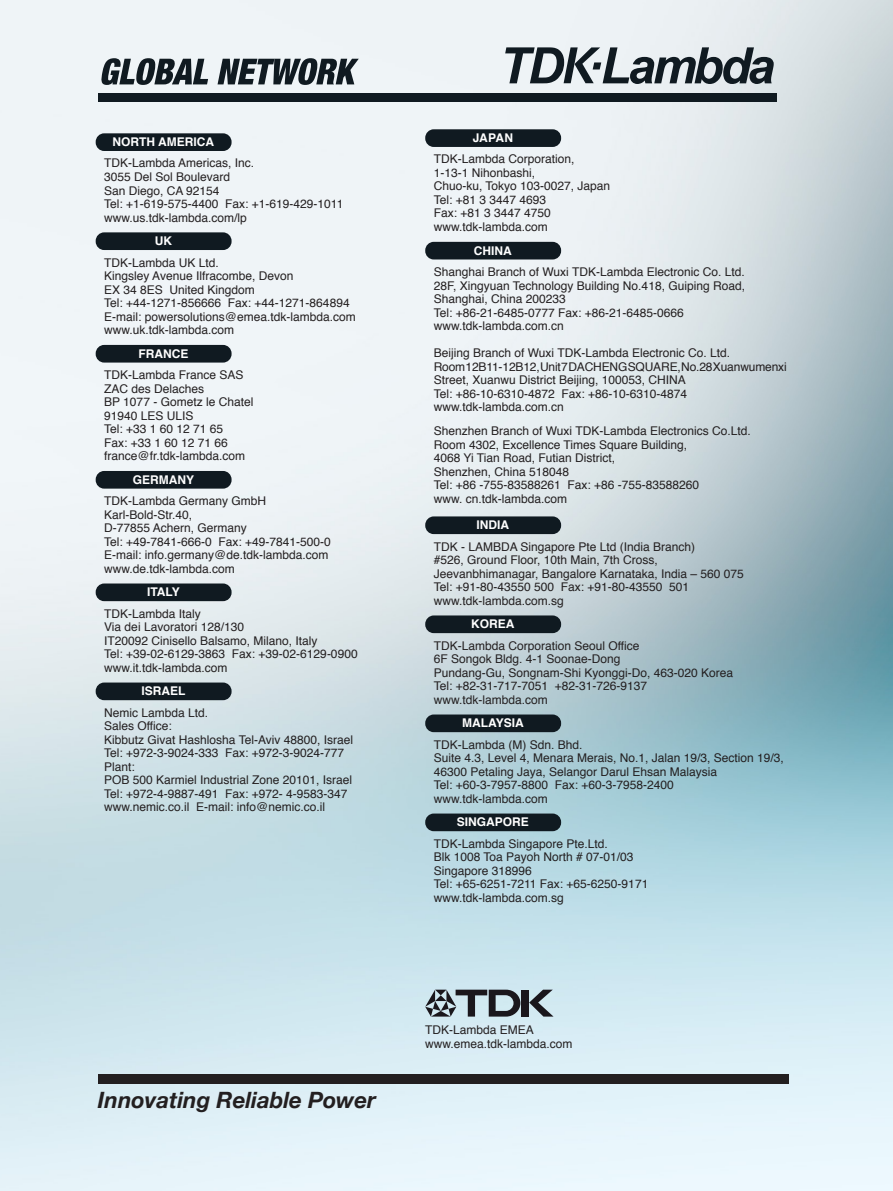
<style>
.page{position:relative;width:893px;height:1191px;background:#fff}
.page>*{position:absolute;margin:0;border:0;box-sizing:border-box;transform-origin:0 0}
.t1{font:italic 700 22.5px "Helvetica Neue";color:#231f20}
.t2{font:12px/13.5px "Helvetica";color:#231f20}
.t3{font:700 12px "Helvetica";color:#fff}
</style>
<div class="page">
<img style="left:0;top:0;width:893px;height:1191px">
<svg style="left:529px;top:989px;width:24px;height:27px"></svg>
<svg style="left:425px;top:989px;width:95px;height:27px;background:#7c888e"></svg>
<div style="left:522px;top:989px;width:7px;height:27px;background:#1a171c"></div>
<div style="left:98px;top:1074px;width:690px;height:10px;background:#231f20"></div>
<div style="left:98px;top:93px;width:679px;height:8px;background:#101a21"></div>
<svg style="left:100px;top:58px;width:108px;height:27px"></svg>
<svg style="left:218px;top:58px;width:141px;height:27px"></svg>
<svg style="left:505px;top:47px;width:269px;height:37px;background:#888f94"></svg>
<div style="left:96px;top:133px;width:136px;height:18px;background:#101a21;border-radius:9px"></div>
<div style="left:96px;top:232px;width:136px;height:18px;background:#101a21;border-radius:9px"></div>
<div style="left:96px;top:345px;width:136px;height:17px;background:#101a21;border-radius:9px"></div>
<div style="left:96px;top:471px;width:136px;height:17px;background:#101a21;border-radius:9px"></div>
<div style="left:96px;top:583px;width:136px;height:18px;background:#101a21;border-radius:9px"></div>
<div style="left:96px;top:682px;width:136px;height:18px;background:#101a21;border-radius:9px"></div>
<div style="left:425px;top:129px;width:136px;height:18px;background:#101a21;border-radius:9px"></div>
<div style="left:425px;top:242px;width:136px;height:17px;background:#101a21;border-radius:9px"></div>
<div style="left:425px;top:516px;width:136px;height:18px;background:#101a21;border-radius:9px"></div>
<div style="left:425px;top:615px;width:136px;height:18px;background:#101a21;border-radius:9px"></div>
<div style="left:425px;top:714px;width:136px;height:18px;background:#101a21;border-radius:9px"></div>
<div style="left:425px;top:813px;width:136px;height:18px;background:#101a21;border-radius:9px"></div>
<p class="t3" style="left:113px;top:131px;width:103px">NORTH AMERICA</p>
<p class="t2" style="left:104px;top:156px;width:241px">TDK-Lambda Americas, Inc.<br>3055 Del Sol Boulevard<br>San Diego, CA 92154<br>Tel: +1-619-575-4400 Fax: +1-619-429-1011 www.us.tdk-lambda.com/lp</p>
<p class="t3" style="left:155px;top:230px;width:19px">UK</p>
<p class="t2" style="left:104px;top:255px;width:253px">TDK-Lambda UK Ltd.<br>Kingsley Avenue Ilfracombe, Devon<br>EX 34 8ES United Kingdom<br>Tel: +44-1271-856666 Fax: +44-1271-864894<br>E-mail: powersolutions@emea.tdk-lambda.com www.uk.tdk-lambda.com</p>
<p class="t3" style="left:138px;top:343px;width:51px">FRANCE</p>
<p class="t2" style="left:104px;top:368px;width:151px">TDK-Lambda France SAS<br>ZAC des Delaches<br>BP 1077 - Gometz le Chatel<br>91940 LES ULIS<br>Tel: +33 1 60 12 71 65<br>Fax: +33 1 60 12 71 66 france@fr.tdk-lambda.com</p>
<p class="t3" style="left:133px;top:469px;width:63px">GERMANY</p>
<p class="t2" style="left:104px;top:494px;width:228px">TDK-Lambda Germany GmbH<br>Karl-Bold-Str.40,<br>D-77855 Achern, Germany<br>Tel: +49-7841-666-0 Fax: +49-7841-500-0<br>E-mail: info.germany@de.tdk-lambda.com www.de.tdk-lambda.com</p>
<p class="t3" style="left:147px;top:581px;width:34px">ITALY</p>
<p class="t2" style="left:104px;top:606px;width:255px">TDK-Lambda Italy<br>Via dei Lavoratori 128/130<br>IT20092 Cinisello Balsamo, Milano, Italy<br>Tel: +39-02-6129-3863 Fax: +39-02-6129-0900 www.it.tdk-lambda.com</p>
<p class="t3" style="left:141px;top:680px;width:46px">ISRAEL</p>
<p class="t2" style="left:104px;top:705px;width:251px">Nemic Lambda Ltd.<br>Sales Office:<br>Kibbutz Givat Hashlosha Tel-Aviv 48800, Israel Tel: +972-3-9024-333 Fax: +972-3-9024-777<br>Plant:<br>POB 500 Karmiel Industrial Zone 20101, Israel Tel: +972-4-9887-491 Fax: +972- 4-9583-347 www.nemic.co.il E-mail: info@nemic.co.il</p>
<p class="t3" style="left:473px;top:127px;width:42px">JAPAN</p>
<p class="t2" style="left:434px;top:152px;width:178px">TDK-Lambda Corporation,<br>1-13-1 Nihonbashi,<br>Chuo-ku, Tokyo 103-0027, Japan<br>Tel: +81 3 3447 4693<br>Fax: +81 3 3447 4750 www.tdk-lambda.com</p>
<p class="t3" style="left:474px;top:240px;width:39px">CHINA</p>
<p class="t2" style="left:434px;top:265px;width:313px">Shanghai Branch of Wuxi TDK-Lambda Electronic Co. Ltd.<br>28F, Xingyuan Technology Building No.418, Guiping Road, Shanghai, China 200233<br>Tel: +86-21-6485-0777 Fax: +86-21-6485-0666 www.tdk-lambda.com.cn</p>
<p class="t2" style="left:434px;top:346px;width:354px">Beijing Branch of Wuxi TDK-Lambda Electronic Co. Ltd.<br>Room 12B11-12B12, Unit 7 DACHENG SQUARE, No.28 Xuanwumenxi Street, Xuanwu District Beijing, 100053, CHINA<br>Tel: +86-10-6310-4872 Fax: +86-10-6310-4874 www.tdk-lambda.com.cn</p>
<p class="t2" style="left:434px;top:424px;width:319px">Shenzhen Branch of Wuxi TDK-Lambda Electronics Co.Ltd.<br>Room 4302, Excellence Times Square Building,<br>4068 Yi Tian Road, Futian District,<br>Shenzhen, China 518048<br>Tel: +86 -755-83588261 Fax: +86 -755-83588260<br>www. cn.tdk-lambda.com</p>
<p class="t3" style="left:477px;top:514px;width:34px">INDIA</p>
<p class="t2" style="left:434px;top:539px;width:312px">TDK - LAMBDA Singapore Pte Ltd (India Branch)<br>#526, Ground Floor, 10th Main, 7th Cross, Jeevanbhimanagar, Bangalore Karnataka, India – 560 075<br>Tel: +91-80-43550 500 Fax: +91-80-43550 501 www.tdk-lambda.com.sg</p>
<p class="t3" style="left:471px;top:613px;width:45px">KOREA</p>
<p class="t2" style="left:434px;top:638px;width:301px">TDK-Lambda Corporation Seoul Office<br>6F Songok Bldg. 4-1 Soonae-Dong<br>Pundang-Gu, Songnam-Shi Kyonggi-Do, 463-020 Korea Tel: +82-31-717-7051 +82-31-726-9137 www.tdk-lambda.com</p>
<p class="t3" style="left:462px;top:712px;width:63px">MALAYSIA</p>
<p class="t2" style="left:434px;top:737px;width:352px">TDK-Lambda (M) Sdn. Bhd.<br>Suite 4.3, Level 4, Menara Merais, No.1, Jalan 19/3, Section 19/3, 46300 Petaling Jaya, Selangor Darul Ehsan Malaysia<br>Tel: +60-3-7957-8800 Fax: +60-3-7958-2400 www.tdk-lambda.com</p>
<p class="t3" style="left:457px;top:811px;width:74px">SINGAPORE</p>
<p class="t2" style="left:434px;top:836px;width:216px">TDK-Lambda Singapore Pte.Ltd.<br>Blk 1008 Toa Payoh North # 07-01/03<br>Singapore 318996<br>Tel: +65-6251-7211 Fax: +65-6250-9171 www.tdk-lambda.com.sg</p>
<h1 class="t1" style="left:98px;top:1086px;width:280px">Innovating Reliable Power</h1>
<p class="t2" style="left:425px;top:1023px;width:149px">TDK-Lambda EMEA www.emea.tdk-lambda.com</p>
</div>
